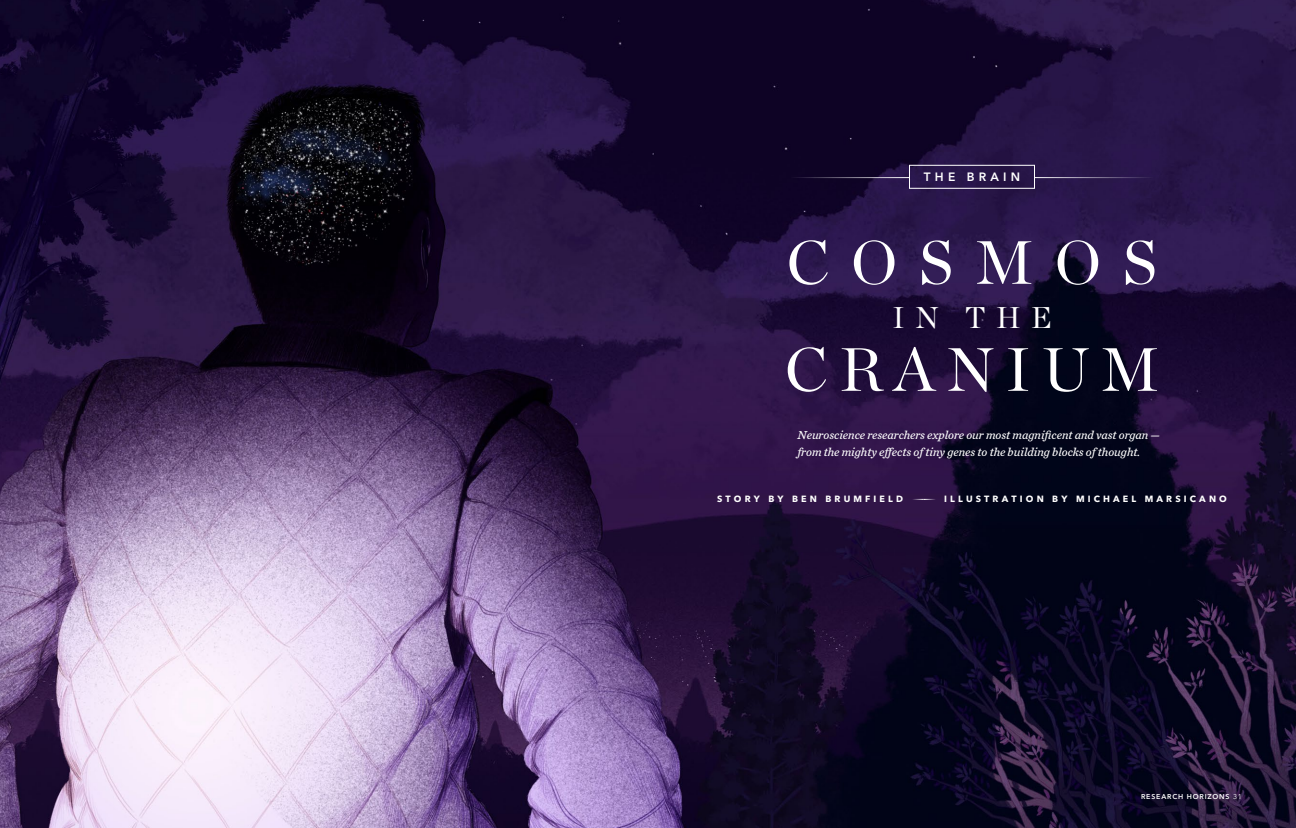
<style>
.page{position:relative;width:1296px;height:828px;background:#fff}
.page>*{position:absolute;margin:0;border:0;box-sizing:border-box;transform-origin:0 0}
.t1{font:61px "Chronicle Display";letter-spacing:.19em;color:#fff}
.t2{font:30px "Chronicle Display";color:#fff}
.t3{font:italic 12px/17px "Chronicle Text G4";color:#fff}
.t4{font:600 12px "Avenir Next LT Pro";letter-spacing:.35em;color:#fff}
.t5{font:700 9px "Avenir Next LT Pro";letter-spacing:.35em;color:#fff}
.t6{font:600 7px "Avenir Next LT Pro";letter-spacing:.12em;color:#fff}
.s1{font-weight:400}
</style>
<div class="page">
<img style="left:0;top:0;width:1296px;height:828px">
<div style="left:909px;top:165px;width:126px;height:24px;border:1px solid #fff"></div>
<hr style="left:1035px;top:177px;width:119px;height:1px;background:#fff">
<hr style="left:790px;top:177px;width:119px;height:1px;background:#fff">
<svg style="left:912px;top:499px;width:24px;height:1px"></svg>
<p class="t4" style="left:924px;top:169px;width:98px">THE BRAIN</p>
<p class="t1" style="left:787px;top:216px;width:372px">COSMOS</p>
<p class="t2" style="left:892px;top:294px;width:161px">IN THE</p>
<p class="t1" style="left:785px;top:323px;width:376px">CRANIUM</p>
<p class="t3" style="left:798px;top:425px;width:364px">Neuroscience researchers explore our most magnificent and vast organ — from the mighty effects of tiny genes to the building blocks of thought.</p>
<p class="t5" style="left:717px;top:494px;width:188px">STORY BY BEN BRUMFIELD</p>
<p class="t5" style="left:944px;top:494px;width:284px">ILLUSTRATION BY MICHAEL MARSICANO</p>
<p class="t6" style="left:1141px;top:793px;width:102px">RESEARCH HORIZONS <span class="s1">31</span></p>
</div>
